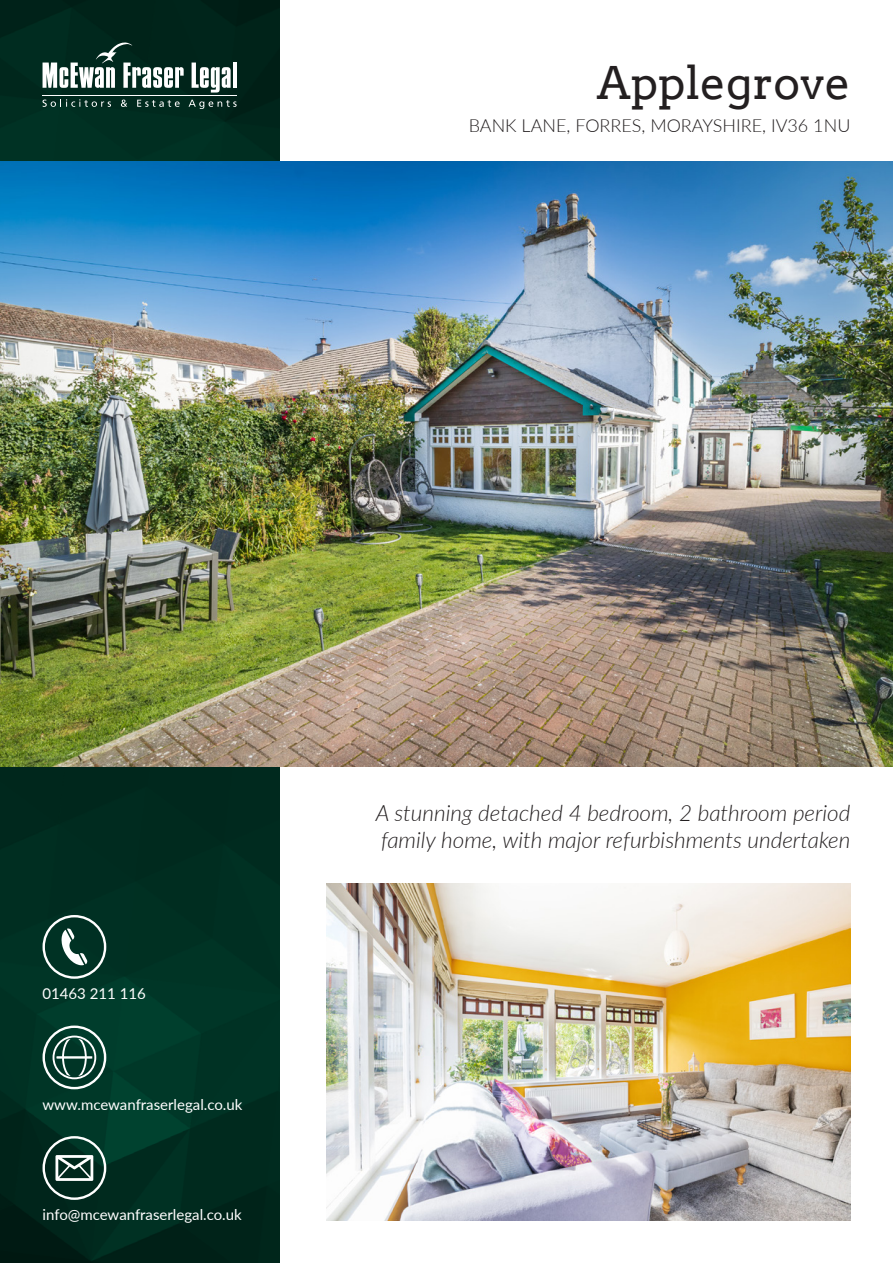
<style>
.page{position:relative;width:893px;height:1263px;background:#fff}
.page>*{position:absolute;margin:0;border:0;box-sizing:border-box;transform-origin:0 0}
.t1{font:45px "Arvo";color:#231f20}
.t2{font:italic 300 22.5px/27px "Lato";color:#231f20}
.t3{font:300 18px "Lato";color:#231f20}
.t4{font:15px "Lato";color:#fff}
</style>
<div class="page">
<img style="left:0;top:0;width:279px;height:1263px">
<img style="left:0;top:162px;width:893px;height:605px">
<svg style="left:43px;top:43px;width:141px;height:45px"></svg>
<svg style="left:192px;top:63px;width:39px;height:30px"></svg>
<hr style="left:233px;top:63px;width:4px;height:25px;background:#fff">
<hr style="left:43px;top:95px;width:194px;height:1px;background:#fff">
<svg style="left:43px;top:99px;width:68px;height:8px"></svg>
<svg style="left:121px;top:100px;width:6px;height:7px"></svg>
<svg style="left:137px;top:100px;width:43px;height:7px"></svg>
<svg style="left:189px;top:100px;width:48px;height:9px"></svg>
<img style="left:326px;top:883px;width:524px;height:337px">
<svg style="left:43px;top:915px;width:63px;height:64px;background:#335a4f"></svg>
<svg style="left:43px;top:1025px;width:63px;height:64px;background:#3a6559"></svg>
<svg style="left:43px;top:1136px;width:63px;height:64px;background:#3a5b52"></svg>
<h1 class="t1" style="left:597px;top:55px;width:255px">Applegrove</h1>
<p class="t3" style="left:469px;top:113px;width:383px">BANK LANE, FORRES, MORAYSHIRE, IV36 1NU</p>
<p class="t4" style="left:43px;top:983px;width:105px">01463 211 116</p>
<p class="t4" style="left:43px;top:1094px;width:201px">www.mcewanfraserlegal.co.uk</p>
<p class="t4" style="left:43px;top:1204px;width:201px">info@mcewanfraserlegal.co.uk</p>
<p class="t2" style="left:376px;top:798px;width:476px">A stunning detached 4 bedroom, 2 bathroom period family home, with major refurbishments undertaken</p>
</div>
